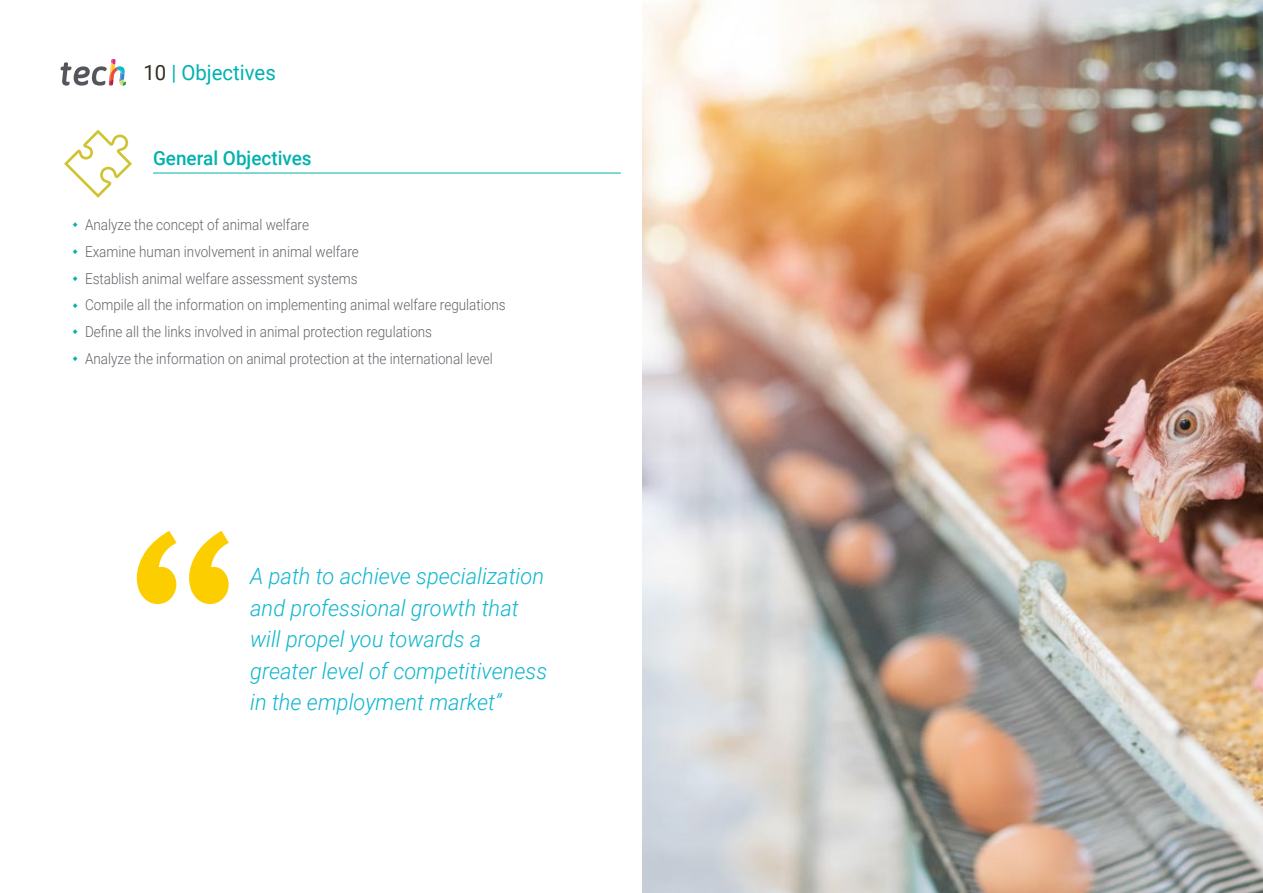
<style>
.page{position:relative;width:1263px;height:893px;background:#fff}
.page>*{position:absolute;margin:0;border:0;box-sizing:border-box;transform-origin:0 0}
.t1{font:italic 300 22.5px/31.5px "Roboto";color:#0fb6cf}
.t2{font:21px "Roboto";color:#00b2af}
.t3{font:500 19.5px "Roboto";color:#00b2af}
.t4{font:300 15px/26.7px "Roboto";color:#61646a;scale:.9 1}
.s1{color:#312e20}
</style>
<div class="page">
<hr style="left:153px;top:173px;width:468px;height:1px;background:#00b2af">
<svg style="left:64px;top:130px;width:68px;height:68px"></svg>
<img style="left:642px;top:0;width:621px;height:893px">
<svg style="left:137px;top:531px;width:92px;height:73px"></svg>
<svg style="left:61px;top:59px;width:65px;height:27px"></svg>
<h2 class="t2" style="left:144px;top:57px;width:134px"><span class="s1">10</span> | Objectives</h2>
<h3 class="t3" style="left:153px;top:144px;width:160px">General Objectives</h3>
<p class="t4" style="left:85px;top:211px;width:469px">Analyze the concept of animal welfare<br>Examine human involvement in animal welfare<br>Establish animal welfare assessment systems<br>Compile all the information on implementing animal welfare regulations Define all the links involved in animal protection regulations<br>Analyze the information on animal protection at the international level</p>
<h1 class="t1" style="left:250px;top:560px;width:298px">A path to achieve specialization and professional growth that will propel you towards a greater level of competitiveness in the employment market”</h1>
</div>
